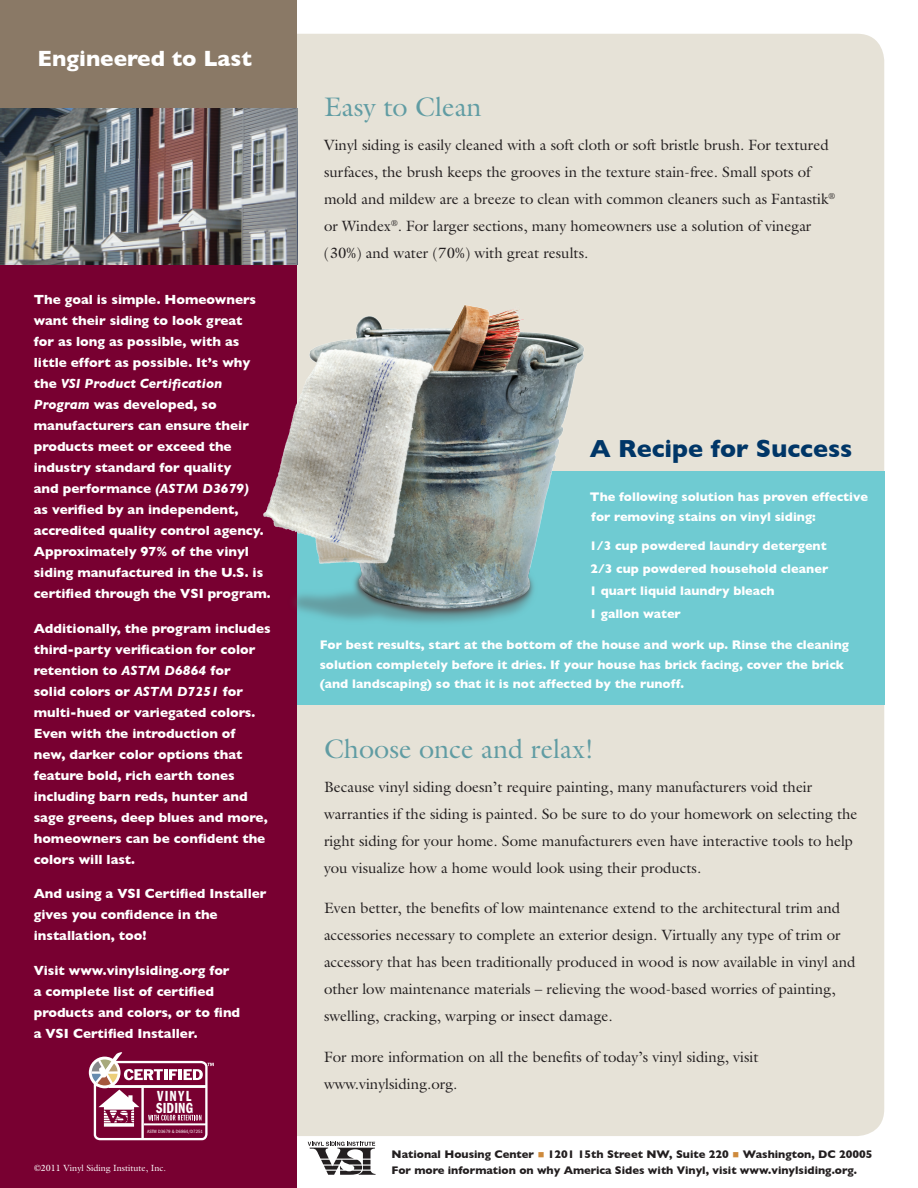
<style>
.page{position:relative;width:918px;height:1188px;background:#fff}
.page>*{position:absolute;margin:0;border:0;box-sizing:border-box;transform-origin:0 0}
.t1{font:27px "Galliard";color:#609ca3}
.t2{font:700 25.2px "Gill Sans";color:#003667}
.t3{font:700 22.5px "Gill Sans";color:#fff}
.t4{font:15.15px "ITC Franklin Gothic Std Dm Cp";letter-spacing:.01em;color:#fff}
.t5{font:15px/27px "Galliard";color:#231f20}
.t6{font:700 13.5px/21px "Gill Sans";color:#fff}
.t7{font:700 12.75px/19.5px "Gill Sans";color:#fff}
.t8{font:700 11.25px/16.5px "Gill Sans";color:#231f20}
.t9{font:9px "Galliard";color:#fff}
.t10{font:condensed 4.8px "ITC Franklin Gothic Std";color:#fff}
.s1{font-style:italic}
.s2{color:#ce8a3c}
</style>
<div class="page">
<div style="left:297px;top:34px;width:587px;height:1102px;background:#e6e2d7"></div>
<div style="left:0;top:108px;width:297px;height:1080px;background:#780031"></div>
<div style="left:0;top:0;width:297px;height:108px;background:#8a7966"></div>
<div style="left:297px;top:471px;width:587px;height:234px;background:#6fcbd2"></div>
<svg style="left:308px;top:1142px;width:68px;height:33px"></svg>
<img style="left:0;top:108px;width:297px;height:157px">
<img style="left:251px;top:176px;width:363px;height:446px">
<div style="left:89px;top:1057px;width:32px;height:31px;border:3px solid #fff;border-radius:50%"></div>
<svg style="left:90px;top:1052px;width:124px;height:89px"></svg>
<hr style="left:141px;top:1087px;width:3px;height:52px;background:#fff">
<h3 class="t3" style="left:38px;top:45px;width:216px">Engineered to Last</h3>
<p class="t6" style="left:34px;top:289px;width:238px">The goal is simple. Homeowners want their siding to look great<br>for as long as possible, with as little effort as possible. It’s why the <span class="s1">VSI Product Certification<br>Program</span> was developed, so manufacturers can ensure their products meet or exceed the industry standard for quality<br>and performance <span class="s1">(ASTM D3679)<br></span>as verified by an independent, accredited quality control agency.<br>Approximately 97% of the vinyl siding manufactured in the U.S. is certified through the VSI program.</p>
<p class="t6" style="left:34px;top:617px;width:238px">Additionally, the program includes third-party verification for color retention to <span class="s1">ASTM D6864</span> for<br>solid colors or <span class="s1">ASTM D7251</span> for multi-hued or variegated colors.<br>Even with the introduction of<br>new, darker color options that feature bold, rich earth tones including barn reds, hunter and sage greens, deep blues and more, homeowners can be confident the colors will last.</p>
<p class="t6" style="left:34px;top:883px;width:234px">And using a VSI Certified Installer gives you confidence in the installation, too!</p>
<p class="t6" style="left:34px;top:960px;width:208px">Visit www.vinylsiding.org for a complete list of certified products and colors, or to find a VSI Certified Installer.</p>
<p class="t4" style="left:157px;top:1087px;width:36px">VINYL</p>
<p class="t10" style="left:147px;top:1129px;width:57px">ASTM D3679 &amp; D6864/D7251</p>
<p class="t4" style="left:156px;top:1099px;width:39px">SIDING</p>
<p class="t9" style="left:34px;top:1162px;width:133px">©2011 Vinyl Siding Institute, Inc.</p>
<h1 class="t1" style="left:324px;top:89px;width:159px">Easy to Clean</h1>
<p class="t5" style="left:324px;top:131px;width:513px">Vinyl siding is easily cleaned with a soft cloth or soft bristle brush. For textured surfaces, the brush keeps the grooves in the texture stain-free. Small spots of mold and mildew are a breeze to clean with common cleaners such as Fantastik<sup>® </sup>or Windex<sup>®</sup>. For larger sections, many homeowners use a solution of vinegar (30%) and water (70%) with great results.</p>
<h2 class="t2" style="left:590px;top:434px;width:264px">A Recipe for Success</h2>
<p class="t7" style="left:590px;top:487px;width:280px">The following solution has proven effective for removing stains on vinyl siding:</p>
<p class="t7" style="left:589px;top:534px;width:240px;line-height:22.5px">1/3 cup powdered laundry detergent<br>2/3 cup powdered household cleaner<br>1 quart liquid laundry bleach<br>1 gallon water</p>
<p class="t7" style="left:320px;top:635px;width:531px">For best results, start at the bottom of the house and work up. Rinse the cleaning solution completely before it dries. If your house has brick facing, cover the brick (and landscaping) so that it is not affected by the runoff.</p>
<h1 class="t1" style="left:324px;top:731px;width:271px">Choose once and relax!</h1>
<p class="t5" style="left:324px;top:773px;width:535px">Because vinyl siding doesn’t require painting, many manufacturers void their warranties if the siding is painted. So be sure to do your homework on selecting the right siding for your home. Some manufacturers even have interactive tools to help you visualize how a home would look using their products.</p>
<p class="t5" style="left:324px;top:894px;width:533px">Even better, the benefits of low maintenance extend to the architectural trim and accessories necessary to complete an exterior design. Virtually any type of trim or accessory that has been traditionally produced in wood is now available in vinyl and other low maintenance materials – relieving the wood-based worries of painting, swelling, cracking, warping or insect damage.</p>
<p class="t5" style="left:324px;top:1043px;width:436px">For more information on all the benefits of today’s vinyl siding, visit www.vinylsiding.org.</p>
<p class="t8" style="left:391px;top:1146px;width:483px">National Housing Center <span class="s2">■</span> 1201 15th Street NW, Suite 220 <span class="s2">■</span> Washington, DC 20005<br>For more information on why America Sides with Vinyl, visit www.vinylsiding.org.</p>
</div>
